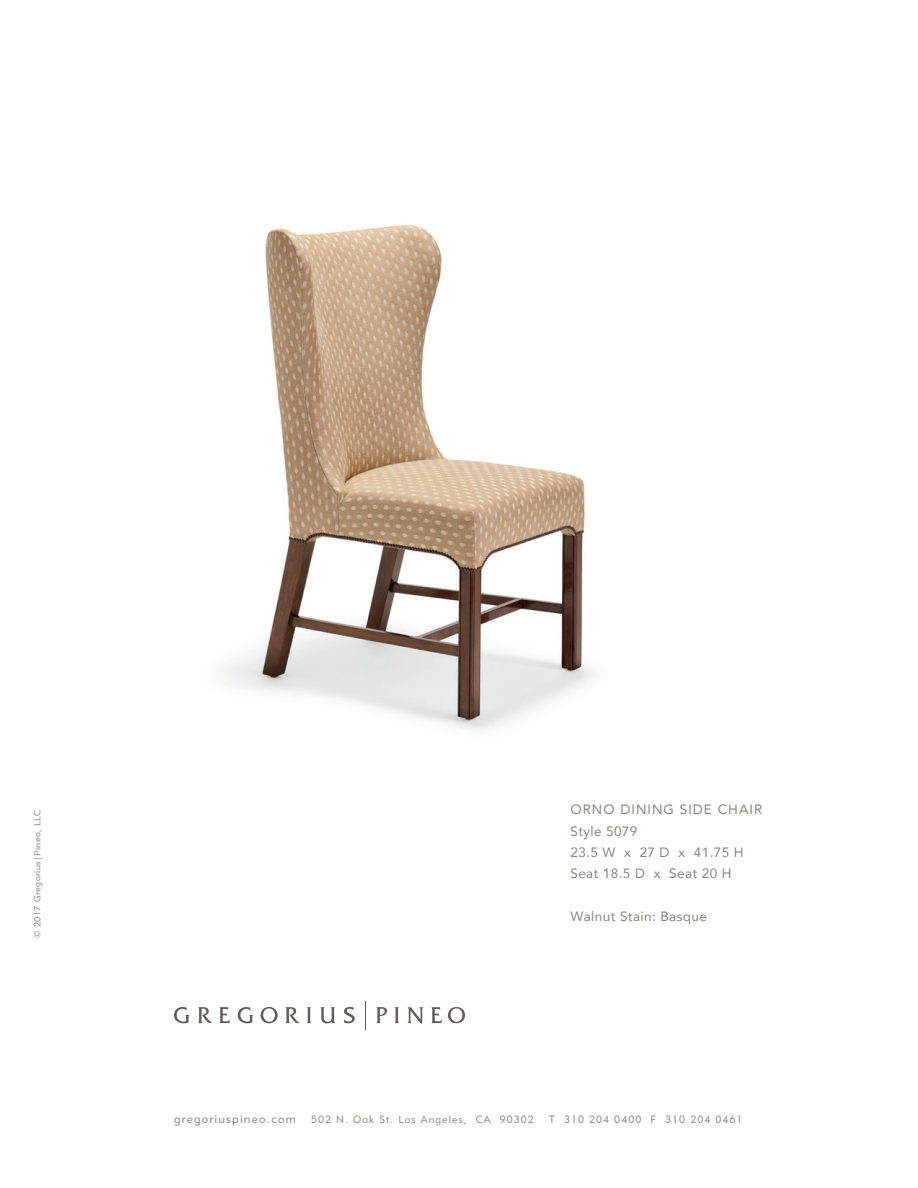
<style>
.page{position:relative;width:918px;height:1188px;background:#fff}
.page>*{position:absolute;margin:0;border:0;box-sizing:border-box;transform-origin:0 0}
.t1{font:13.5px/21.3px "Avenir";letter-spacing:.03em;color:#8c827a}
.t2{font:12px "Geometric 415 BT Lite A";letter-spacing:.1em;color:#8c827a}
.t3{font:10.5px "Geometric 415 BT Lite A";letter-spacing:.1em;color:#8c827a}
.t4{font:9px "Geometric 415 BT Lite A";letter-spacing:.05em;color:#8c827a}
</style>
<div class="page">
<svg style="left:174px;top:1007px;width:15px;height:16px"></svg>
<svg style="left:238px;top:1007px;width:15px;height:16px"></svg>
<svg style="left:261px;top:1007px;width:17px;height:16px"></svg>
<svg style="left:448px;top:1007px;width:17px;height:16px"></svg>
<svg style="left:307px;top:1007px;width:4px;height:16px"></svg>
<svg style="left:395px;top:1007px;width:4px;height:16px"></svg>
<svg style="left:344px;top:1007px;width:11px;height:16px"></svg>
<svg style="left:198px;top:1007px;width:14px;height:16px"></svg>
<svg style="left:285px;top:1007px;width:15px;height:16px"></svg>
<svg style="left:376px;top:1007px;width:11px;height:16px"></svg>
<svg style="left:219px;top:1007px;width:11px;height:16px"></svg>
<svg style="left:431px;top:1007px;width:11px;height:16px"></svg>
<svg style="left:320px;top:1007px;width:15px;height:16px"></svg>
<svg style="left:407px;top:1007px;width:16px;height:17px"></svg>
<svg style="left:365px;top:1001px;width:1px;height:28px"></svg>
<img style="left:219px;top:225px;width:377px;height:505px">
<p class="t4" style="left:32px;top:938px;width:130px;rotate:-90deg">© 2017 Gregorius|Pineo, LLC</p>
<p class="t1" style="left:570px;top:799px;width:193px">ORNO DINING SIDE CHAIR<br>Style 5079<br>23.5 W x 27 D x 41.75 H<br>Seat 18.5 D x Seat 20 H</p>
<p class="t1" style="left:570px;top:905px;width:138px">Walnut Stain: Basque</p>
<p class="t2" style="left:174px;top:1112px;width:124px">gregoriuspineo.com</p>
<p class="t3" style="left:311px;top:1113px;width:224px">502 N. Oak St. Los Angeles, CA 90302</p>
<p class="t3" style="left:549px;top:1113px;width:195px">T 310 204 0400 F 310 204 0461</p>
</div>
